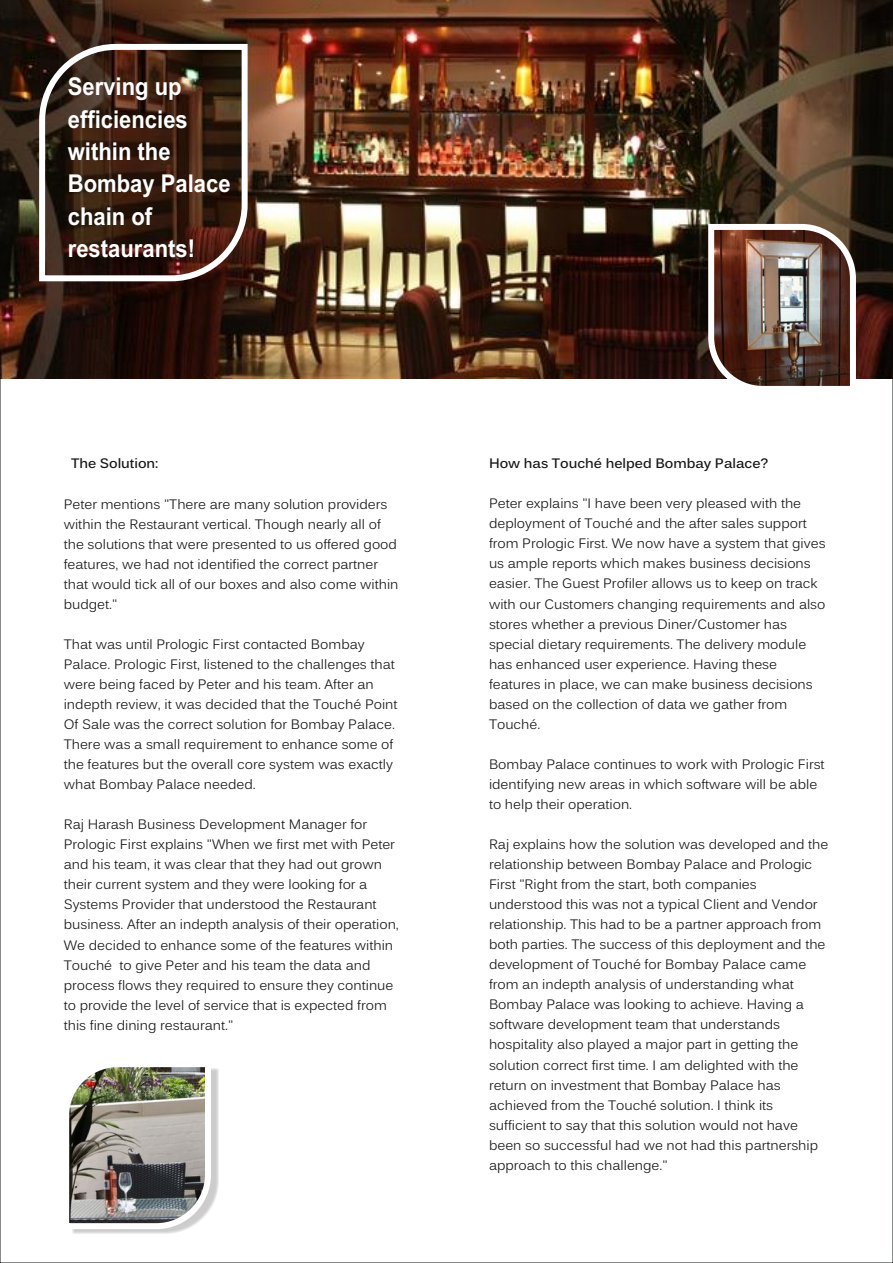
<style>
.page{position:relative;width:893px;height:1263px;background:#fff}
.page>*{position:absolute;margin:0;border:0;box-sizing:border-box;transform-origin:0 0}
.t1{font:700 24.6px/32.4px "Arial";color:#fff;scale:.9 1}
.t2{font:13.5px/20.1px "Kalinga";color:#151616}
.t3{font:700 13.5px "Kalinga";color:#151616}
</style>
<div class="page">
<img style="left:0;top:0;width:893px;height:378px">
<svg style="left:36px;top:41px;width:215px;height:243px;background:#473227"></svg>
<img style="left:705px;top:221px;width:154px;height:165px">
<div style="left:70px;top:1066px;width:150px;height:171px;background:#151616;opacity:.22"></div>
<img style="left:69px;top:1066px;width:145px;height:166px">
<h1 class="t1" style="left:68px;top:73px;width:182px">Serving up efficiencies within the<br>Bombay Palace chain of restaurants!</h1>
<p class="t3" style="left:71px;top:455px;width:89px">The Solution:</p>
<p class="t2" style="left:64px;top:495px;width:336px">Peter mentions "There are many solution providers within the Restaurant vertical. Though nearly all of the solutions that were presented to us offered good features, we had not identified the correct partner that would tick all of our boxes and also come within budget."</p>
<p class="t2" style="left:64px;top:635px;width:335px">That was until Prologic First contacted Bombay Palace. Prologic First, listened to the challenges that were being faced by Peter and his team. After an indepth review, it was decided that the Touché Point Of Sale was the correct solution for Bombay Palace.<br>There was a small requirement to enhance some of the features but the overall core system was exactly what Bombay Palace needed.</p>
<p class="t2" style="left:64px;top:816px;width:337px">Raj Harash Business Development Manager for Prologic First explains "When we first met with Peter and his team, it was clear that they had out grown their current system and they were looking for a Systems Provider that understood the Restaurant business. After an indepth analysis of their operation, We decided to enhance some of the features within Touché to give Peter and his team the data and process flows they required to ensure they continue to provide the level of service that is expected from this fine dining restaurant."</p>
<p class="t3" style="left:489px;top:455px;width:281px">How has Touch helped Bombay Palace?</p>
<p class="t2" style="left:489px;top:495px;width:338px">Peter explains "I have been very pleased with the deployment of Touché and the after sales support from Prologic First. We now have a system that gives us ample reports which makes business decisions easier. The Guest Profiler allows us to keep on track with our Customers changing requirements and also stores whether a previous Diner/Customer has special dietary requirements. The delivery module has enhanced user experience. Having these features in place, we can make business decisions based on the collection of data we gather from Touché.</p>
<p class="t2" style="left:489px;top:755px;width:337px">Bombay Palace continues to work with Prologic First identifying new areas in which software will be able to help their operation.</p>
<p class="t2" style="left:489px;top:835px;width:341px">Raj explains how the solution was developed and the relationship between Bombay Palace and Prologic First "Right from the start, both companies understood this was not a typical Client and Vendor relationship. This had to be a partner approach from both parties. The success of this deployment and the development of Touché for Bombay Palace came from an indepth analysis of understanding what Bombay Palace was looking to achieve. Having a software development team that understands hospitality also played a major part in getting the solution correct first time. I am delighted with the return on investment that Bombay Palace has achieved from the Touché solution. I think its sufficient to say that this solution would not have been so successful had we not had this partnership approach to this challenge."</p>
<p class="t3" style="left:594px;top:455px;width:10px">é</p>
</div>
